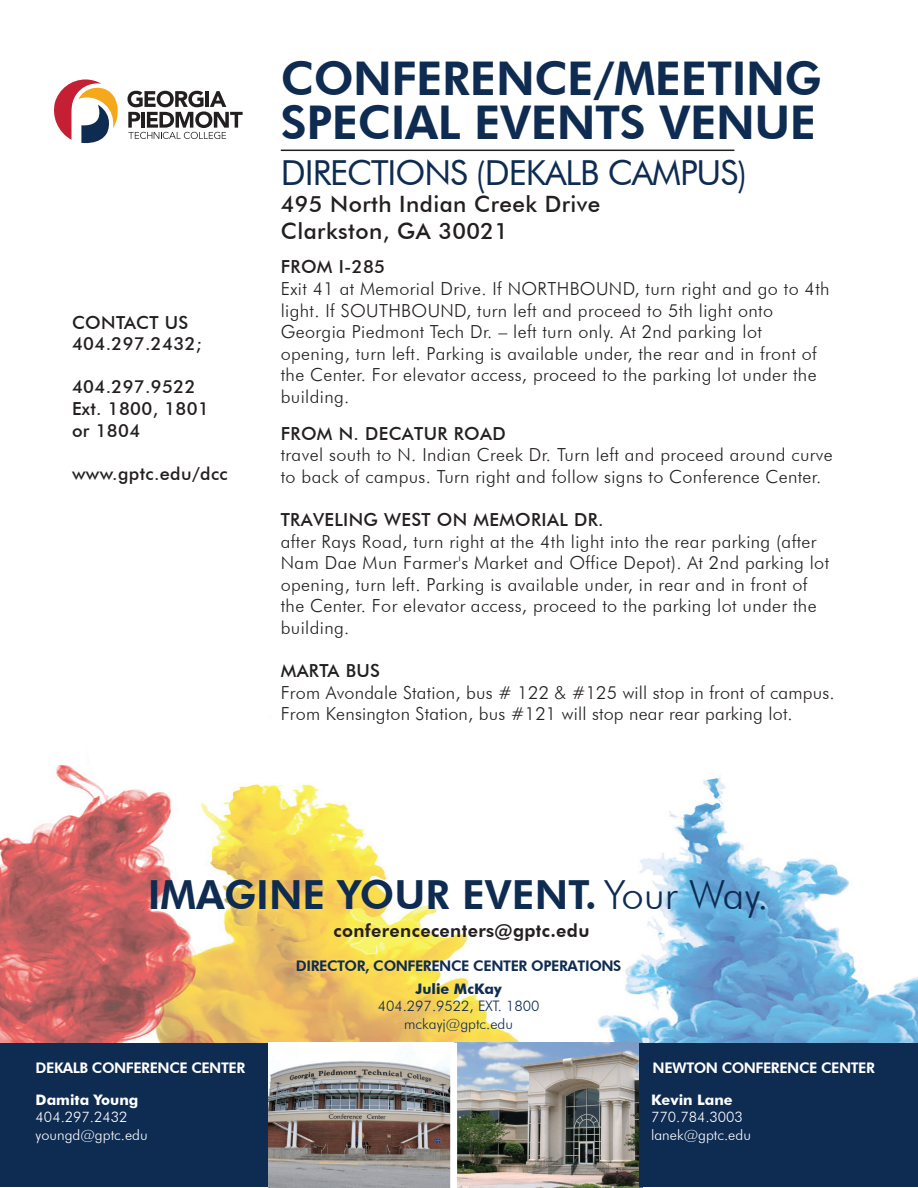
<style>
.page{position:relative;width:918px;height:1188px;background:#fff}
.page>*{position:absolute;margin:0;border:0;box-sizing:border-box;transform-origin:0 0}
.t1{font:800 46.5px/43.5px "Futura BT";letter-spacing:-.01em;color:#0e2b51}
.t2{font:800 40.05px "Futura BT";color:#0e2b51}
.t3{font:34.5px "Futura BT";letter-spacing:-.03em;color:#0e2b51}
.t4{font:500 22.5px/27px "Futura BT";letter-spacing:.02em;color:#231f20}
.t5{font:300 18px/21.6px "Futura BT";letter-spacing:.02em;color:#231f20}
.t6{font:500 18px "Futura BT";letter-spacing:.02em;color:#231f20}
.t7{font:800 18px "Futura BT";letter-spacing:.02em;color:#231f20}
.t8{font:300 14.55px "Futura BT";color:#fff}
.t9{font:800 14.55px/23.4px "Futura BT";letter-spacing:-.03em;color:#0e2b51;text-align:center}
.t10{font:800 14.55px "Futura BT";letter-spacing:-.03em;color:#fff}
.t11{font:300 14.55px/17.4px "Futura BT";color:#0e2b51;text-align:center}
.t12{font:700 14.55px "Futura BT";color:#fff}
.s1{font-weight:500}
.s2{font-weight:300}
.s3{font-weight:700}
</style>
<div class="page">
<img style="left:0;top:765px;width:918px;height:278px">
<div style="left:0;top:1043px;width:269px;height:144px;background:#0e2b51"></div>
<img style="left:457px;top:1043px;width:185px;height:145px">
<img style="left:269px;top:1061px;width:181px;height:127px">
<div style="left:639px;top:1043px;width:279px;height:144px;background:#0e2b51"></div>
<svg style="left:85px;top:764px;width:107px;height:32px"></svg>
<svg style="left:54px;top:79px;width:64px;height:65px"></svg>
<svg style="left:127px;top:91px;width:116px;height:48px"></svg>
<hr style="left:281px;top:150px;width:453px;height:1px;background:#231f20">
<p class="t6" style="left:72px;top:311px;width:118px">CONTACT US</p>
<p class="t6" style="left:72px;top:333px;width:131px">404.297.2432;</p>
<p class="t6" style="left:72px;top:376px;width:125px">404.297.9522</p>
<p class="t6" style="left:72px;top:398px;width:138px">Ext. 1800, 1801</p>
<p class="t6" style="left:72px;top:419px;width:70px">or 1804</p>
<p class="t6" style="left:72px;top:463px;width:157px">www.gptc.edu/dcc</p>
<p class="t1" style="left:281px;top:57px;width:543px">CONFERENCE/MEETING<br>SPECIAL EVENTS VENUE</p>
<p class="t3" style="left:281px;top:152px;width:468px">DIRECTIONS (DEKALB CAMPUS)</p>
<p class="t4" style="left:281px;top:191px;width:321px">495 North Indian Creek Drive<br>Clarkston, GA 30021</p>
<p class="t5" style="left:281px;top:256px;width:550px"><span class="s1">FROM I-285<br></span>Exit 41 at Memorial Drive. If NORTHBOUND, turn right and go to 4th light. If SOUTHBOUND, turn left and proceed to 5th light onto Georgia Piedmont Tech Dr. – left turn only. At 2nd parking lot opening, turn left. Parking is available under, the rear and in front of the Center. For elevator access, proceed to the parking lot under the building.</p>
<p class="t5" style="left:281px;top:422px;width:554px"><span class="s1">FROM N. DECATUR ROAD<br></span>travel south to N. Indian Creek Dr. Turn left and proceed around curve to back of campus. Turn right and follow signs to Conference Center.</p>
<p class="t5" style="left:281px;top:509px;width:550px"><span class="s1">TRAVELING WEST ON MEMORIAL DR.<br></span>after Rays Road, turn right at the 4th light into the rear parking (after Nam Dae Mun Farmer's Market and Office Depot). At 2nd parking lot opening, turn left. Parking is available under, in rear and in front of the Center. For elevator access, proceed to the parking lot under the building.</p>
<p class="t5" style="left:281px;top:660px;width:555px"><span class="s1">MARTA BUS<br></span>From Avondale Station, bus # 122 &amp; #125 will stop in front of campus.<br>From Kensington Station, bus #121 will stop near rear parking lot.</p>
<p class="t2" style="left:148px;top:871px;width:623px">IMAGINE YOUR EVENT. <span class="s2">Your Way.</span></p>
<p class="t7" style="left:334px;top:920px;width:258px">conferencecenters@gptc.edu</p>
<p class="t9" style="left:296px;top:954px;width:327px">DIRECTOR, CONFERENCE CENTER OPERATIONS<br><span class="s3">Julie McKay</span></p>
<p class="t11" style="left:378px;top:997px;width:163px">404.297.9522, EXT. 1800 mckayj@gptc.edu</p>
<p class="t10" style="left:36px;top:1059px;width:211px">DEKALB CONFERENCE CENTER</p>
<p class="t12" style="left:36px;top:1091px;width:104px">Damita Young</p>
<p class="t8" style="left:36px;top:1108px;width:93px">404.297.2432</p>
<p class="t8" style="left:36px;top:1126px;width:114px">youngd@gptc.edu</p>
<p class="t10" style="left:653px;top:1059px;width:224px">NEWTON CONFERENCE CENTER</p>
<p class="t12" style="left:651px;top:1091px;width:83px">Kevin Lane</p>
<p class="t8" style="left:651px;top:1108px;width:93px">770.784.3003</p>
<p class="t8" style="left:651px;top:1126px;width:101px">lanek@gptc.edu</p>
</div>
